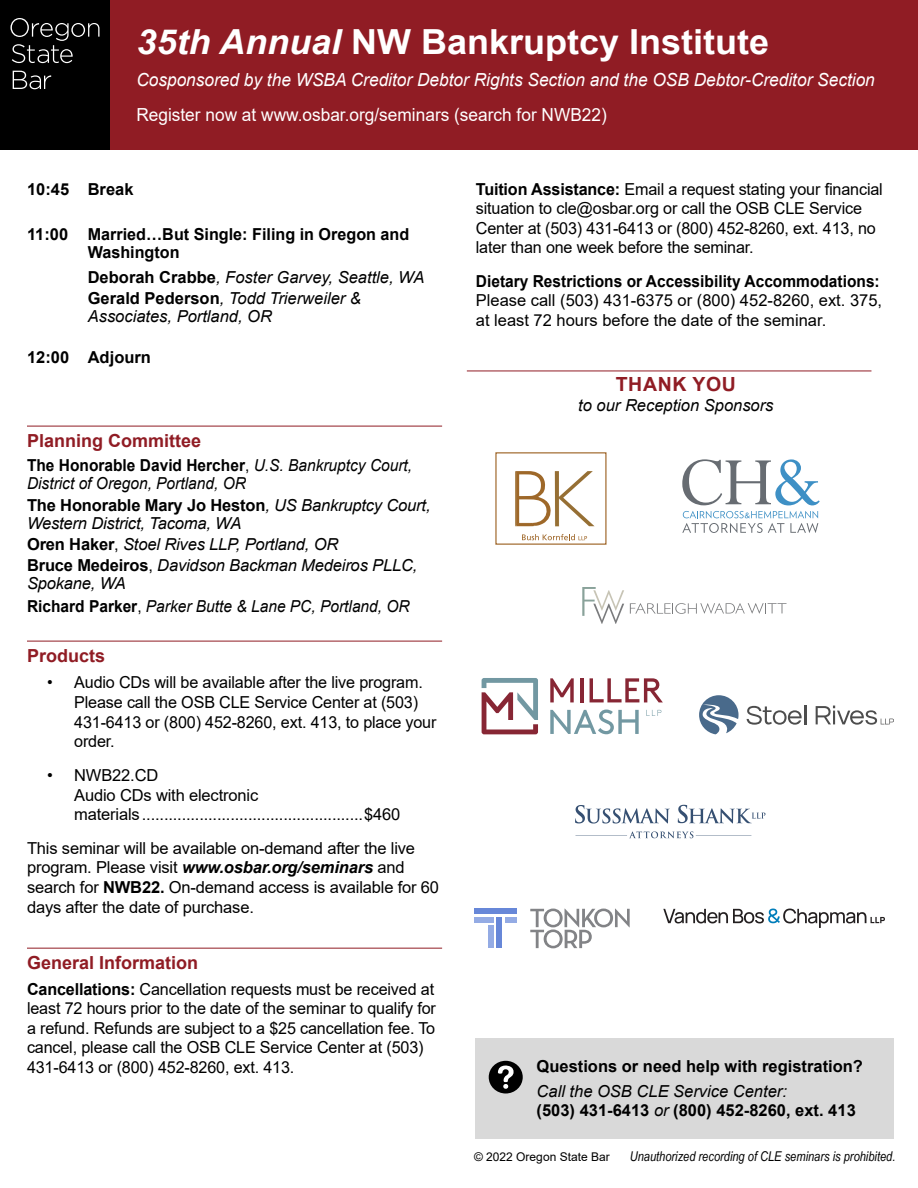
<style>
.page{position:relative;width:918px;height:1188px;background:#fff}
.page>*{position:absolute;margin:0;border:0;box-sizing:border-box;transform-origin:0 0}
.t1{font:700 34.5px "Arial";color:#fff;scale:1.04 1}
.Schedule_time_and_ti{font:700 19.5px "Arial";letter-spacing:.035em;color:#901c24}
.t2{font:italic 18px "Arial";color:#fff;scale:.96 1}
.t3{font:18px "Arial";color:#fff;scale:.96 1}
.Section_headings_wit{font:700 18px "Arial";color:#901c24}
.General_Information{font:16.5px/19.8px "Arial";letter-spacing:-.01em;color:#000}
.Schedule_time_and_ti-2{font:700 16.5px/18px "Arial";color:#000}
.Seminar_description{font:16.5px/19.8px "Arial";letter-spacing:-.01em;color:#000}
.Seminar_description-2{font:italic 16.5px/18px "Arial";letter-spacing:-.01em;color:#000}
.Planning_Committee{font:italic 16.5px/18px "Arial";color:#000;scale:.94 1}
.Schedule_speaker{font:italic 16.5px/18px "Arial";color:#000}
.Schedule_time_and_ti-3{font:italic 16.5px "Arial";color:#000}
.Names_and_unbulleted{font:italic 13.5px "Arial Narrow";color:#000}
.Names_and_unbulleted-2{font:12px "Arial";color:#000}
.s1{font-style:italic}
.s2{font-weight:700;font-style:normal}
.s3{font-style:normal}
.s4{font-weight:700;font-style:italic}
.s5{font-weight:700}
.s6{font-weight:400;font-style:italic}
</style>
<div class="page">
<div style="left:103px;top:0;width:815px;height:149px;background:#901c24"></div>
<div style="left:0;top:0;width:110px;height:149px;background:#000"></div>
<svg style="left:10px;top:18px;width:90px;height:45px"></svg>
<svg style="left:13px;top:71px;width:38px;height:18px"></svg>
<hr style="left:27px;top:426px;width:415px;height:1px;background:#901c24">
<hr style="left:27px;top:641px;width:415px;height:1px;background:#901c24">
<hr style="left:27px;top:948px;width:415px;height:1px;background:#901c24">
<div style="left:476px;top:1038px;width:418px;height:100px;background:#d9d9d9"></div>
<div style="left:489px;top:1061px;width:34px;height:32px;background:#000;border-radius:50%"></div>
<svg style="left:498px;top:1065px;width:16px;height:24px"></svg>
<hr style="left:467px;top:371px;width:404px;height:1px;background:#901c24">
<svg style="left:630px;top:603px;width:157px;height:11px"></svg>
<svg style="left:582px;top:587px;width:42px;height:37px"></svg>
<svg style="left:575px;top:805px;width:95px;height:19px"></svg>
<svg style="left:575px;top:831px;width:176px;height:7px"></svg>
<svg style="left:678px;top:805px;width:87px;height:19px"></svg>
<svg style="left:530px;top:909px;width:100px;height:39px"></svg>
<div style="left:474px;top:909px;width:42px;height:5px;background:#6787d8"></div>
<div style="left:497px;top:917px;width:5px;height:31px;background:#6787d8"></div>
<div style="left:505px;top:917px;width:11px;height:6px;background:#94abe4"></div>
<div style="left:474px;top:917px;width:20px;height:6px;background:#94abe4"></div>
<div style="left:488px;top:926px;width:6px;height:22px;background:#94abe4"></div>
<svg style="left:663px;top:909px;width:222px;height:19px"></svg>
<svg style="left:646px;top:710px;width:16px;height:6px"></svg>
<svg style="left:550px;top:710px;width:89px;height:24px"></svg>
<svg style="left:550px;top:678px;width:24px;height:24px"></svg>
<hr style="left:580px;top:678px;width:3px;height:24px;background:#872634">
<svg style="left:590px;top:678px;width:73px;height:24px"></svg>
<svg style="left:482px;top:678px;width:56px;height:56px"></svg>
<svg style="left:699px;top:695px;width:40px;height:39px"></svg>
<svg style="left:747px;top:705px;width:59px;height:20px"></svg>
<svg style="left:816px;top:706px;width:78px;height:19px"></svg>
<svg style="left:522px;top:534px;width:65px;height:6px"></svg>
<svg style="left:515px;top:471px;width:80px;height:56px"></svg>
<svg style="left:682px;top:511px;width:136px;height:22px"></svg>
<svg style="left:682px;top:459px;width:138px;height:46px"></svg>
<p class="t1" style="left:136px;top:18px;width:610px"><span class="s1">35th Annual</span> NW Bankruptcy Institute</p>
<p class="t2" style="left:136px;top:68px;width:771px">Cosponsored by the WSBA Creditor Debtor Rights Section and the OSB Debtor-Creditor Section</p>
<p class="t3" style="left:136px;top:102px;width:492px">Register now at www.osbar.org/seminars (search for NWB22)</p>
<p class="Schedule_time_and_ti-2" style="left:27px;top:180px;width:108px">10:45 Break</p>
<p class="Schedule_time_and_ti-2" style="left:88px;top:225px;width:323px;text-indent:-61px">11:00 Married…But Single: Filing in Oregon and<br>Washington</p>
<p class="Schedule_speaker" style="left:88px;top:268px;width:338px"><span class="s2">Deborah Crabbe</span>, Foster Garvey, Seattle, WA</p>
<p class="Schedule_speaker" style="left:88px;top:289px;width:275px"><span class="s2">Gerald Pederson</span>, Todd Trierweiler &amp;<br>Associates, Portland, OR</p>
<p class="Schedule_time_and_ti-2" style="left:27px;top:349px;width:125px">12:00 Adjourn</p>
<p class="Section_headings_wit" style="left:27px;top:428px;width:176px">Planning Committee</p>
<p class="Planning_Committee" style="left:27px;top:457px;width:411px"><span class="s2">The Honorable David Hercher</span><span class="s3">,</span> U.S. Bankruptcy Court,<br>District of Oregon, Portland, OR</p>
<p class="Seminar_description-2" style="left:27px;top:496px;width:405px"><span class="s2">The Honorable Mary Jo Heston</span>, US Bankruptcy Court,<br>Western District, Tacoma, WA</p>
<p class="Seminar_description-2" style="left:27px;top:535px;width:313px"><span class="s2">Oren Haker</span><span class="s3">,</span> Stoel Rives LLP, Portland, OR</p>
<p class="Seminar_description-2" style="left:27px;top:556px;width:392px"><span class="s2">Bruce Medeiros</span><span class="s3">,</span> Davidson Backman Medeiros PLLC,<br>Spokane, WA</p>
<p class="Planning_Committee" style="left:27px;top:597px;width:409px"><span class="s2">Richard Parker</span><span class="s3">,</span> Parker Butte &amp; Lane PC, Portland, OR</p>
<p class="Section_headings_wit" style="left:27px;top:643px;width:80px">Products</p>
<p class="General_Information" style="left:74px;top:672px;width:364px;text-indent:-27px">• Audio CDs will be available after the live program.<br>Please call the OSB CLE Service Center at (503)<br>431-6413 or (800) 452-8260, ext. 413, to place your order.</p>
<p class="General_Information" style="left:74px;top:765px;width:328px;text-indent:-27px">• NWB22.CD<br>Audio CDs with electronic materials..................................................$460</p>
<p class="Seminar_description" style="left:27px;top:838px;width:414px">This seminar will be available on-demand after the live program. Please visit <span class="s4">www.osbar.org/seminars</span> and search for <span class="s5">NWB22.</span> On-demand access is available for 60 days after the date of purchase.</p>
<p class="Section_headings_wit" style="left:27px;top:950px;width:173px">General Information</p>
<p class="General_Information" style="left:27px;top:979px;width:410px"><span class="s5">Cancellations:</span> Cancellation requests must be received at least 72 hours prior to the date of the seminar to qualify for a refund. Refunds are subject to a $25 cancellation fee. To cancel, please call the OSB CLE Service Center at (503)<br>431-6413 or (800) 452-8260, ext. 413.</p>
<p class="General_Information" style="left:476px;top:179px;width:409px"><span class="s5">Tuition Assistance:</span> Email a request stating your financial situation to cle@osbar.org or call the OSB CLE Service Center at (503) 431-6413 or (800) 452-8260, ext. 413, no later than one week before the seminar.</p>
<p class="General_Information" style="left:476px;top:271px;width:408px"><span class="s5">Dietary Restrictions or Accessibility Accommodations:<br></span>Please call (503) 431-6375 or (800) 452-8260, ext. 375, at least 72 hours before the date of the seminar.</p>
<p class="Schedule_time_and_ti" style="left:616px;top:371px;width:122px">THANK YOU</p>
<p class="Schedule_time_and_ti-3" style="left:578px;top:395px;width:197px">to our Reception Sponsors</p>
<p class="Schedule_time_and_ti-2" style="left:537px;top:1057px;width:328px">Questions or need help with registration?</p>
<p class="Schedule_time_and_ti-2" style="left:537px;top:1081px;width:321px;line-height:19.5px"><span class="s6">Call the OSB CLE Service Center:<br></span>(503) 431-6413 <span class="s6">or</span> (800) 452-8260, ext. 413</p>
<p class="Names_and_unbulleted-2" style="left:474px;top:1149px;width:137px">© 2022 Oregon State Bar</p>
<p class="Names_and_unbulleted" style="left:630px;top:1147px;width:267px">Unauthorized recording of CLE seminars is prohibited.</p>
</div>
